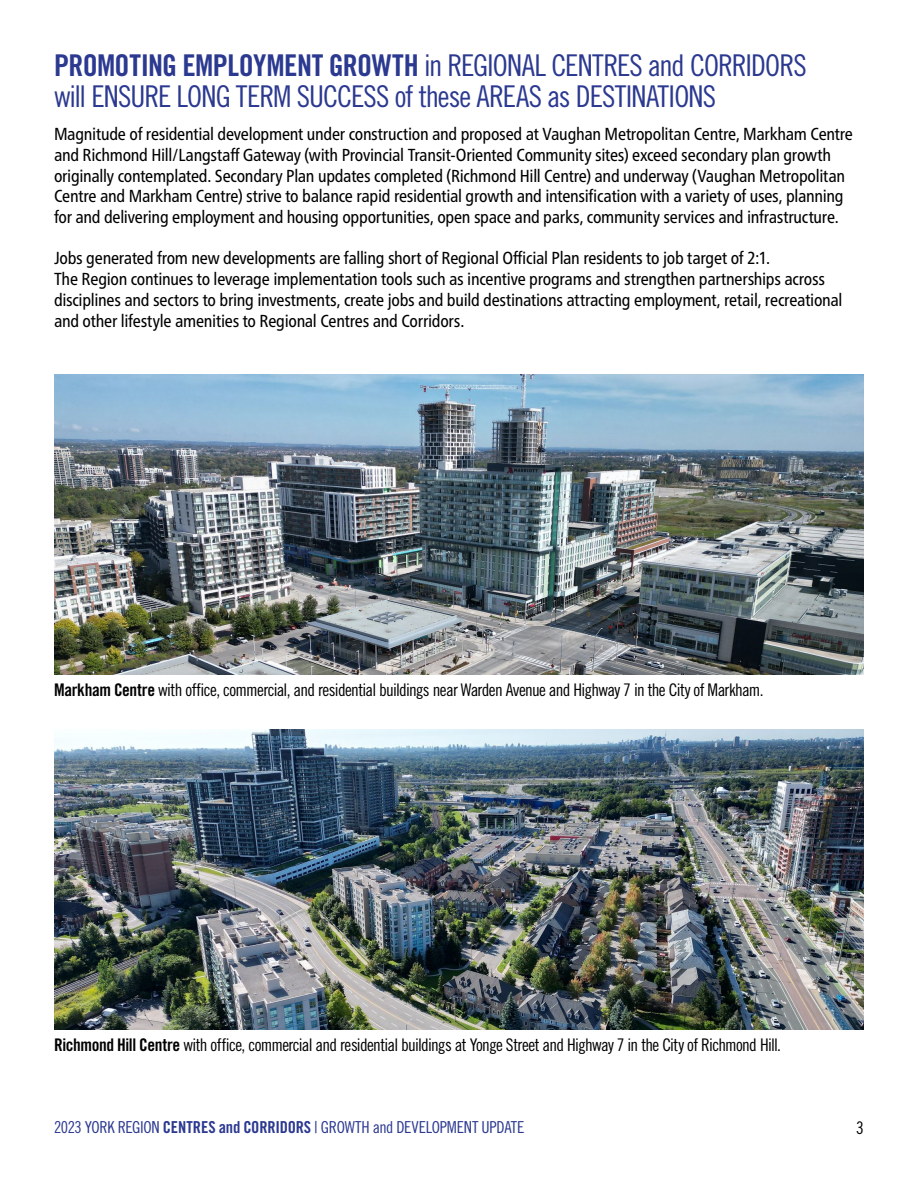
<style>
.page{position:relative;width:918px;height:1188px;background:#fff}
.page>*{position:absolute;margin:0;border:0;box-sizing:border-box;transform-origin:0 0}
.Heading{font:30px/31.5px "Trade Gothic LT Pro Cn 18";letter-spacing:-.03em;color:#2b3990}
.t1{font:condensed 17.4px/20.9px "Frutiger Neue LT Pro";letter-spacing:-.015em;color:#000}
.t2{font:17.4px "Trade Gothic LT Pro Cn 18";letter-spacing:-.04em;color:#000}
.t3{font:16.5px "Trade Gothic LT Pro Cn 18";letter-spacing:-.02em;color:#2b3990}
.s1{font-family:"Trade Gothic LT Pro Bd Cn 20"}
</style>
<div class="page">
<img style="left:54px;top:375px;width:810px;height:300px">
<img style="left:54px;top:730px;width:810px;height:300px">
<h1 class="Heading" style="left:54px;top:49px;width:754px"><span class="s1">PROMOTING EMPLOYMENT GROWTH</span> in REGIONAL CENTRES and CORRIDORS will ENSURE LONG TERM SUCCESS of these AREAS as DESTINATIONS</h1>
<p class="t1" style="left:54px;top:123px;width:801px">Magnitude of residential development under construction and proposed at Vaughan Metropolitan Centre, Markham Centre and Richmond Hill/Langstaff Gateway (with Provincial Transit-Oriented Community sites) exceed secondary plan growth originally contemplated. Secondary Plan updates completed (Richmond Hill Centre) and underway (Vaughan Metropolitan Centre and Markham Centre) strive to balance rapid residential growth and intensification with a variety of uses, planning for and delivering employment and housing opportunities, open space and parks, community services and infrastructure.</p>
<p class="t1" style="left:54px;top:248px;width:790px">Jobs generated from new developments are falling short of Regional Official Plan residents to job target of 2:1.<br>The Region continues to leverage implementation tools such as incentive programs and strengthen partnerships across disciplines and sectors to bring investments, create jobs and build destinations attracting employment, retail, recreational and other lifestyle amenities to Regional Centres and Corridors.</p>
<p class="t2" style="left:54px;top:679px;width:711px"><span class="s1">Markham Centre</span> with office, commercial, and residential buildings near Warden Avenue and Highway 7 in the City of Markham.</p>
<p class="t2" style="left:54px;top:1035px;width:728px"><span class="s1">Richmond Hill Centre</span> with office, commercial and residential buildings at Yonge Street and Highway 7 in the City of Richmond Hill.</p>
<p class="t3" style="left:54px;top:1117px;width:472px">2023 YORK REGION <span class="s1">CENTRES and CORRIDORS</span> | GROWTH and DEVELOPMENT UPDATE</p>
<p class="t2" style="left:856px;top:1117px;width:9px">3</p>
</div>
